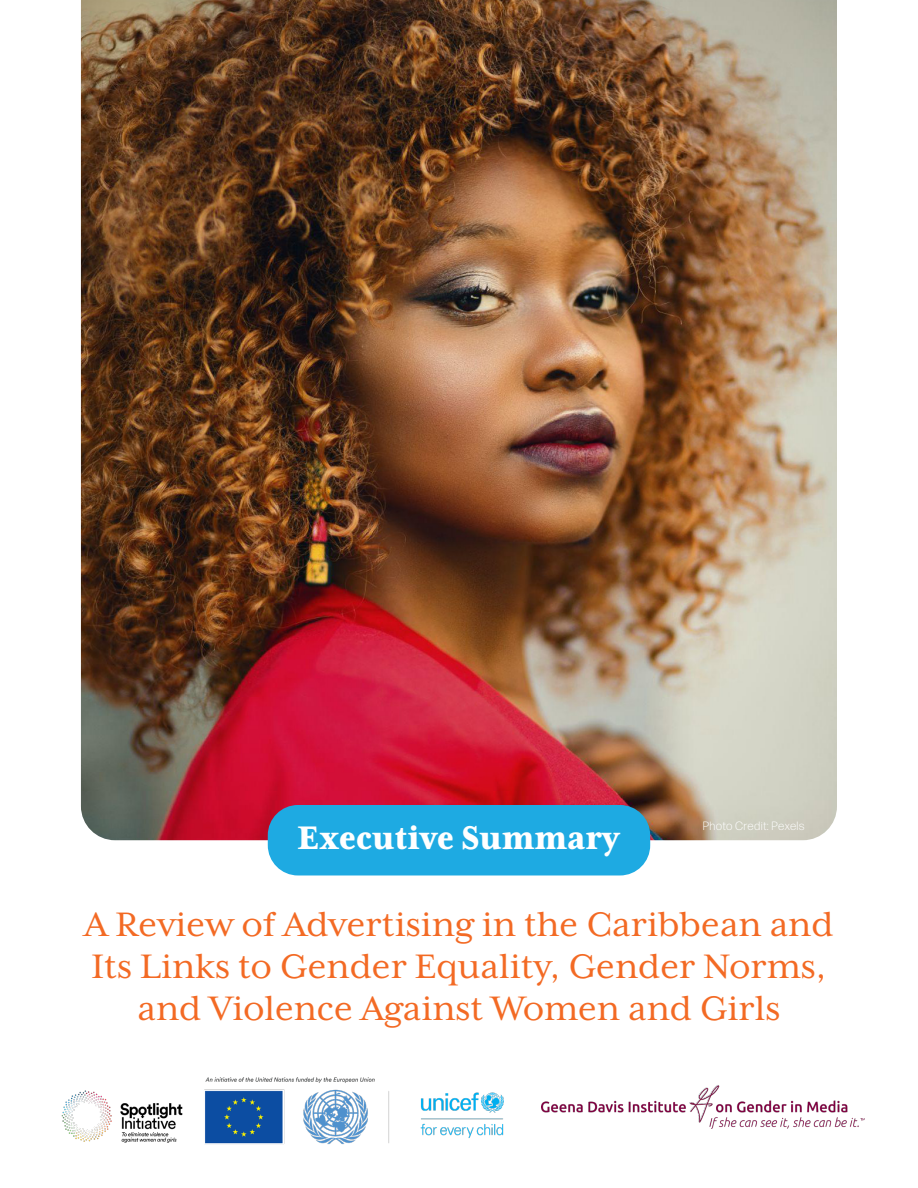
<style>
.page{position:relative;width:918px;height:1188px;background:#fff}
.page>*{position:absolute;margin:0;border:0;box-sizing:border-box;transform-origin:0 0}
.t1{font:39px/42px "Mrs Eaves XL Serif OT";color:#f36a24;text-align:center}
.t2{font:800 37.5px "Mrs Eaves XL Serif Nar OT";color:#fff}
.Body{font:300 12px "Forma DJR Banner";letter-spacing:.075em;color:#fff}
</style>
<div class="page">
<img style="left:81px;top:0;width:756px;height:840px">
<div style="left:268px;top:805px;width:382px;height:70px;background:#1eaae2;border-radius:30px"></div>
<img style="left:542px;top:1085px;width:323px;height:44px">
<img style="left:440px;top:1092px;width:64px;height:46px">
<img style="left:61px;top:1077px;width:379px;height:68px">
<p class="t2" style="left:297px;top:819px;width:324px">Executive Summary</p>
<p class="Body" style="left:703px;top:819px;width:103px">Photo Credit: Pexels</p>
<p class="t1" style="left:84px;top:904px;width:751px">A Review of Advertising in the Caribbean and<br>Its Links to Gender Equality, Gender Norms, and Violence Against Women and Girls</p>
</div>
